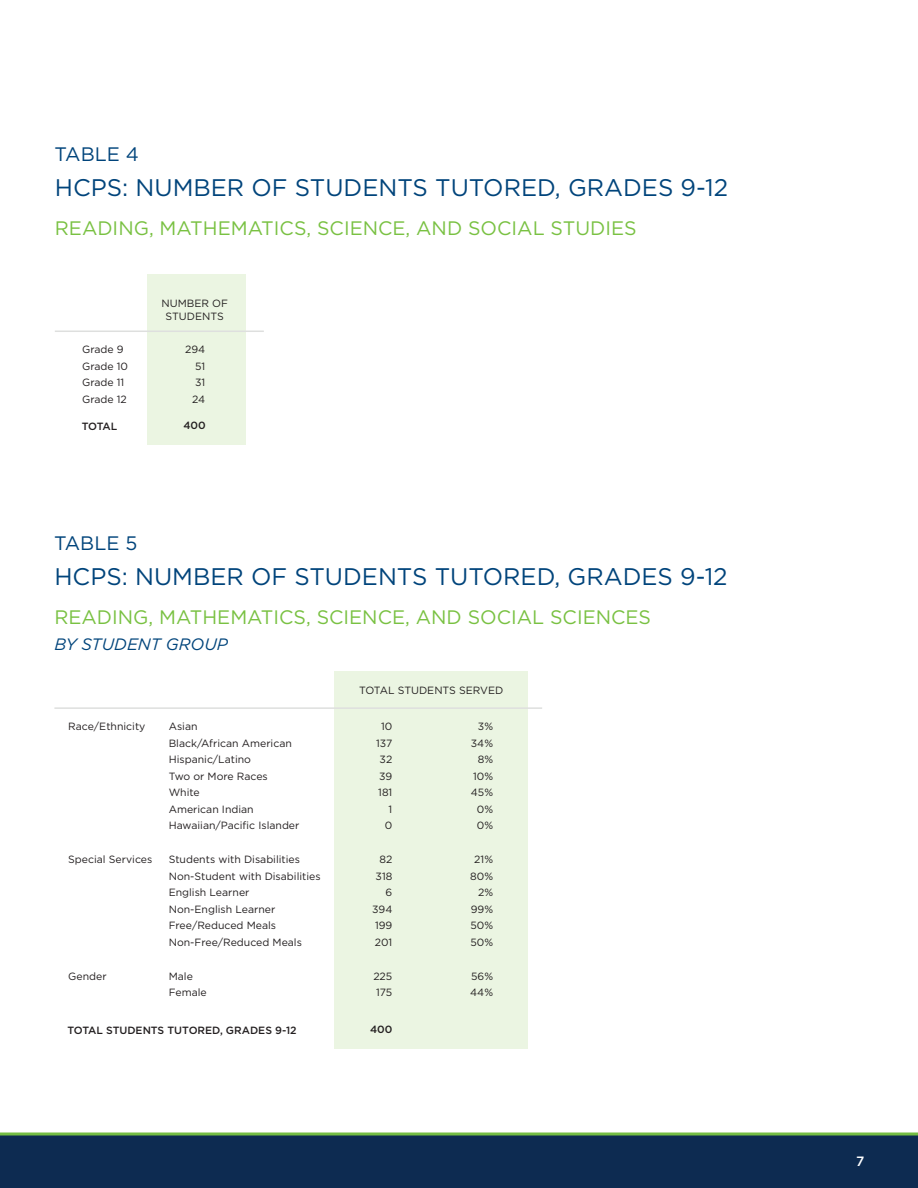
<style>
.page{position:relative;width:918px;height:1188px;background:#fff}
.page>*{position:absolute;margin:0;border:0;box-sizing:border-box;transform-origin:0 0}
.t1{font:24px "Gotham";color:#00447b}
.t2{font:19.5px "Gotham";color:#79c142}
.t3{font:19.5px "Gotham";color:#00447b}
.t4{font:italic 16.5px "Gotham";color:#00447b}
.t5{font:500 13.5px "Gotham";color:#fff}
.t6{font:10.5px/16.5px "Gotham";color:#231f20}
.t7{font:500 10.5px "Gotham";color:#231f20}
</style>
<div class="page">
<div style="left:0;top:1134px;width:918px;height:54px;background:#0d2b51"></div>
<svg style="left:0;top:1132px;width:918px;height:4px;background:#78b25b"></svg>
<div style="left:148px;top:274px;width:98px;height:171px;background:#ebf5e2"></div>
<hr style="left:55px;top:331px;width:209px;height:1px;background:#dedfde">
<div style="left:335px;top:672px;width:193px;height:377px;background:#ebf5e2"></div>
<hr style="left:54px;top:707px;width:488px;height:2px;background:#dedfde">
<h2 class="t3" style="left:54px;top:142px;width:86px">TABLE 4</h2>
<h1 class="t1" style="left:55px;top:172px;width:675px">HCPS: NUMBER OF STUDENTS TUTORED, GRADES 9-12</h1>
<h2 class="t2" style="left:55px;top:215px;width:583px">READING, MATHEMATICS, SCIENCE, AND SOCIAL STUDIES</h2>
<p class="t6" style="left:161px;top:296px;width:68px;line-height:13.5px;text-align:center">NUMBER OF<br>STUDENTS</p>
<p class="t6" style="left:82px;top:341px;width:47px">Grade 9<br>Grade 10<br>Grade 11<br>Grade 12</p>
<p class="t6" style="left:192px;top:341px;width:15px;text-align:justify;text-indent:-7px">294<br>51<br>31<br>24</p>
<p class="t7" style="left:82px;top:420px;width:37px">TOTAL</p>
<p class="t7" style="left:183px;top:419px;width:24px">400</p>
<h2 class="t3" style="left:54px;top:531px;width:85px">TABLE 5</h2>
<h1 class="t1" style="left:54px;top:561px;width:675px">HCPS: NUMBER OF STUDENTS TUTORED, GRADES 9-12</h1>
<h2 class="t2" style="left:54px;top:604px;width:598px">READING, MATHEMATICS, SCIENCE, AND SOCIAL SCIENCES</h2>
<h3 class="t4" style="left:54px;top:634px;width:175px">BY STUDENT GROUP</h3>
<p class="t6" style="left:68px;top:718px;width:79px">Race/Ethnicity</p>
<p class="t6" style="left:359px;top:682px;width:146px">TOTAL STUDENTS SERVED</p>
<p class="t6" style="left:169px;top:718px;width:132px">Asian<br>Black/African American<br>Hispanic/Latino<br>Two or More Races<br>White<br>American Indian<br>Hawaiian/Pacific Islander</p>
<p class="t6" style="left:376px;top:718px;width:18px;text-align:right">10<br>137<br>32<br>39<br>181<br>1<br>0</p>
<p class="t6" style="left:471px;top:718px;width:24px;text-align:right">3%<br>34%<br>8%<br>10%<br>45%<br>0%<br>0%</p>
<p class="t6" style="left:68px;top:851px;width:86px">Special Services</p>
<p class="t6" style="left:169px;top:851px;width:153px">Students with Disabilities<br>Non-Student with Disabilities<br>English Learner<br>Non-English Learner<br>Free/Reduced Meals<br>Non-Free/Reduced Meals</p>
<p class="t6" style="left:372px;top:851px;width:22px;text-align:right">82<br>318<br>6<br>394<br>199<br>201</p>
<p class="t6" style="left:470px;top:851px;width:24px;text-align:right">21%<br>80%<br>2%<br>99%<br>50%<br>50%</p>
<p class="t6" style="left:169px;top:967px;width:39px">Male<br>Female</p>
<p class="t6" style="left:373px;top:967px;width:21px">225<br>175</p>
<p class="t6" style="left:470px;top:967px;width:24px">56%<br>44%</p>
<p class="t7" style="left:370px;top:1023px;width:24px">400</p>
<p class="t6" style="left:68px;top:967px;width:40px">Gender</p>
<p class="t7" style="left:67px;top:1024px;width:231px">TOTAL STUDENTS TUTORED, GRADES 9-12</p>
<p class="t5" style="left:856px;top:1152px;width:10px">7</p>
</div>
